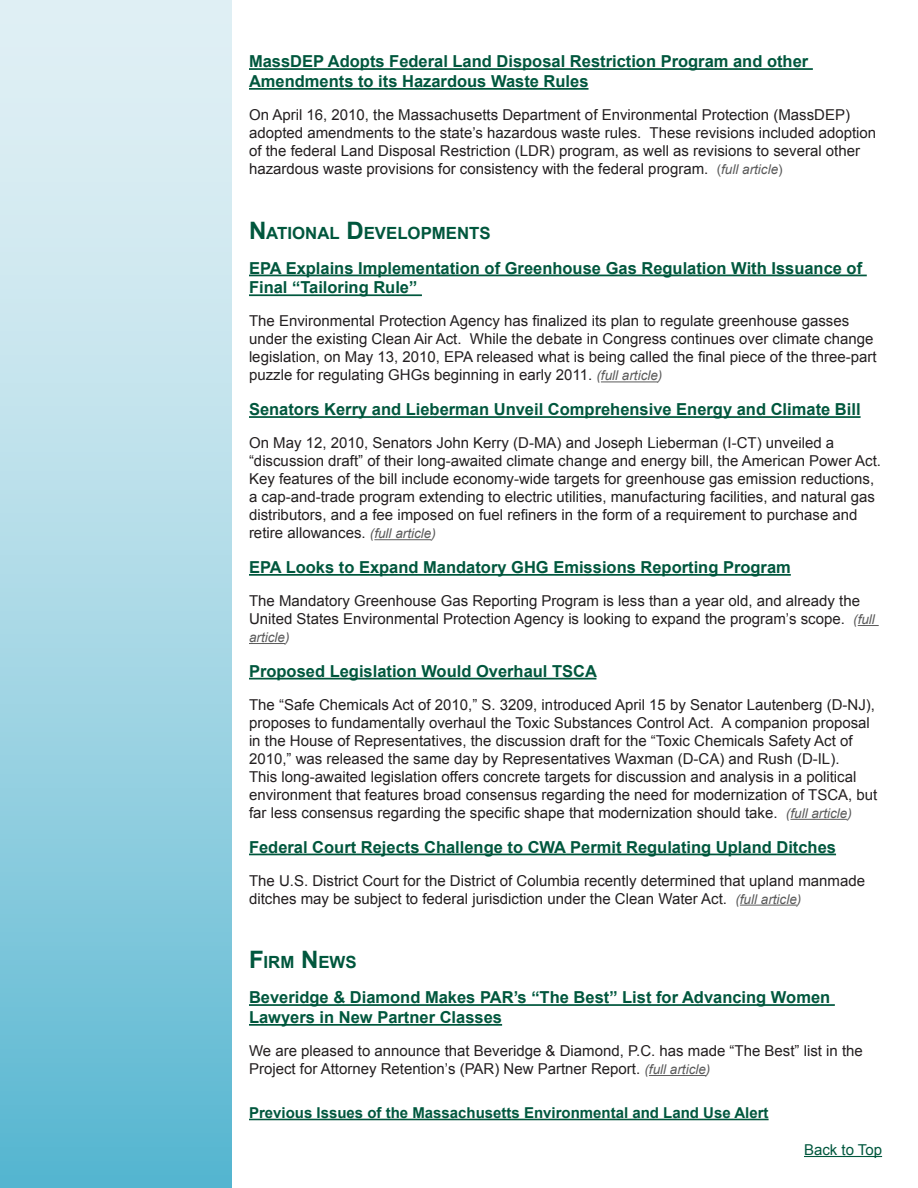
<style>
.page{position:relative;width:918px;height:1188px;background:#fff}
.page>*{position:absolute;margin:0;border:0;box-sizing:border-box;transform-origin:0 0}
.Arial_Article_Text{font:700 16.8px "Arial";color:#00573d}
.Arial_Heading{font:700 16.5px/19.8px "Arial";color:#00573d}
.Arial_Article_Text-2{font:15px/18px "Arial";color:#231f20}
.Arial_Heading-2{font:15px/18px "Arial";color:#231f20}
.Arial_Article_Text-3{font:700 15px "Arial";color:#00573d}
.t1{font:15px "Arial";color:#00573d}
.Arial_Article_Text-4{font:italic 13.5px "Arial";color:#5a5a5a}
.s1{font-size:13.5px;color:#5a5a5a}
.s2{font-style:italic;font-size:13.5px;color:#5a5a5a}
.s3{font-size:24px}
</style>
<div class="page">
<div style="left:0;top:0;width:231px;height:1188px;background:linear-gradient(to bottom,#eff6f8,#5fbad3)"></div>
<hr style="left:249px;top:68px;width:564px;height:2px;background:#00573d">
<hr style="left:249px;top:88px;width:340px;height:2px;background:#00573d">
<hr style="left:249px;top:275px;width:618px;height:1px;background:#00573d">
<hr style="left:249px;top:294px;width:173px;height:2px;background:#00573d">
<hr style="left:601px;top:381px;width:57px;height:1px;background:#5a5a5a">
<hr style="left:249px;top:416px;width:612px;height:2px;background:#00573d">
<hr style="left:374px;top:539px;width:57px;height:1px;background:#5a5a5a">
<hr style="left:249px;top:574px;width:542px;height:2px;background:#00573d">
<svg style="left:858px;top:625px;width:21px;height:1px"></svg>
<hr style="left:249px;top:643px;width:36px;height:1px;background:#5a5a5a">
<hr style="left:249px;top:678px;width:347px;height:2px;background:#00573d">
<hr style="left:790px;top:819px;width:57px;height:1px;background:#5a5a5a">
<hr style="left:249px;top:854px;width:587px;height:1px;background:#00573d">
<hr style="left:740px;top:905px;width:57px;height:1px;background:#5a5a5a">
<hr style="left:249px;top:1004px;width:586px;height:2px;background:#00573d">
<hr style="left:249px;top:1024px;width:253px;height:2px;background:#00573d">
<hr style="left:649px;top:1075px;width:57px;height:1px;background:#5a5a5a">
<hr style="left:249px;top:1119px;width:520px;height:1px;background:#00573d">
<hr style="left:804px;top:1156px;width:78px;height:1px;background:#00573d">
<p class="Arial_Heading" style="left:249px;top:52px;width:561px">MassDEP Adopts Federal Land Disposal Restriction Program and other<br>Amendments to its Hazardous Waste Rules</p>
<p class="Arial_Heading-2" style="left:249px;top:106px;width:629px">On April 16, 2010, the Massachusetts Department of Environmental Protection (MassDEP) adopted amendments to the state’s hazardous waste rules. These revisions included adoption of the federal Land Disposal Restriction (LDR) program, as well as revisions to several other hazardous waste provisions for consistency with the federal program. <span class="s1">(</span><span class="s2">full article</span><span class="s1">)</span></p>
<p class="Arial_Article_Text" style="left:249px;top:222px;width:243px"><span class="s3">N</span>ATIONAL <span class="s3">D</span>EVELOPMENTS</p>
<p class="Arial_Heading" style="left:249px;top:259px;width:615px">EPA Explains Implementation of Greenhouse Gas Regulation With Issuance of<br>Final “Tailoring Rule”</p>
<p class="Arial_Heading-2" style="left:249px;top:312px;width:629px">The Environmental Protection Agency has finalized its plan to regulate greenhouse gasses under the existing Clean Air Act. While the debate in Congress continues over climate change legislation, on May 13, 2010, EPA released what is being called the final piece of the three-part puzzle for regulating GHGs beginning in early 2011. <span class="s2">(full article)</span></p>
<p class="Arial_Heading" style="left:249px;top:400px;width:613px">Senators Kerry and Lieberman Unveil Comprehensive Energy and Climate Bill</p>
<p class="Arial_Article_Text-2" style="left:249px;top:434px;width:634px">On May 12, 2010, Senators John Kerry (D-MA) and Joseph Lieberman (I-CT) unveiled a “discussion draft” of their long-awaited climate change and energy bill, the American Power Act.<br>Key features of the bill include economy-wide targets for greenhouse gas emission reductions, a cap-and-trade program extending to electric utilities, manufacturing facilities, and natural gas distributors, and a fee imposed on fuel refiners in the form of a requirement to purchase and retire allowances. <span class="s2">(full article)</span></p>
<p class="Arial_Heading" style="left:249px;top:558px;width:543px">EPA Looks to Expand Mandatory GHG Emissions Reporting Program</p>
<p class="Arial_Article_Text-2" style="left:249px;top:592px;width:627px">The Mandatory Greenhouse Gas Reporting Program is less than a year old, and already the<br>United States Environmental Protection Agency is looking to expand the program’s scope. <span class="s2">(full</span></p>
<p class="Arial_Article_Text-4" style="left:249px;top:629px;width:42px">article)</p>
<p class="Arial_Heading" style="left:249px;top:662px;width:350px">Proposed Legislation Would Overhaul TSCA</p>
<p class="Arial_Article_Text-2" style="left:249px;top:696px;width:630px">The “Safe Chemicals Act of 2010,” S. 3209, introduced April 15 by Senator Lautenberg (D-NJ), proposes to fundamentally overhaul the Toxic Substances Control Act. A companion proposal in the House of Representatives, the discussion draft for the “Toxic Chemicals Safety Act of 2010,” was released the same day by Representatives Waxman (D-CA) and Rush (D-IL).<br>This long-awaited legislation offers concrete targets for discussion and analysis in a political environment that features broad consensus regarding the need for modernization of TSCA, but far less consensus regarding the specific shape that modernization should take. <span class="s2">(full article)</span></p>
<p class="Arial_Heading" style="left:249px;top:838px;width:589px">Federal Court Rejects Challenge to CWA Permit Regulating Upland Ditches</p>
<p class="Arial_Article_Text-2" style="left:249px;top:872px;width:618px">The U.S. District Court for the District of Columbia recently determined that upland manmade ditches may be subject to federal jurisdiction under the Clean Water Act. <span class="s2">(full article)</span></p>
<p class="Arial_Article_Text" style="left:249px;top:952px;width:109px"><span class="s3">F</span>IRM <span class="s3">N</span> EWS</p>
<p class="Arial_Heading" style="left:249px;top:988px;width:583px">Beveridge &amp; Diamond Makes PAR’s “The Best” List for Advancing Women<br>Lawyers in New Partner Classes</p>
<p class="Arial_Article_Text-2" style="left:249px;top:1042px;width:615px">We are pleased to announce that Beveridge &amp; Diamond, P.C. has made “The Best” list in the<br>Project for Attorney Retention’s (PAR) New Partner Report. <span class="s2">(full article)</span></p>
<p class="Arial_Article_Text-3" style="left:249px;top:1103px;width:521px">Previous Issues of the Massachusetts Environmental and Land Use Alert</p>
<p class="t1" style="left:804px;top:1140px;width:80px">Back to Top</p>
</div>
